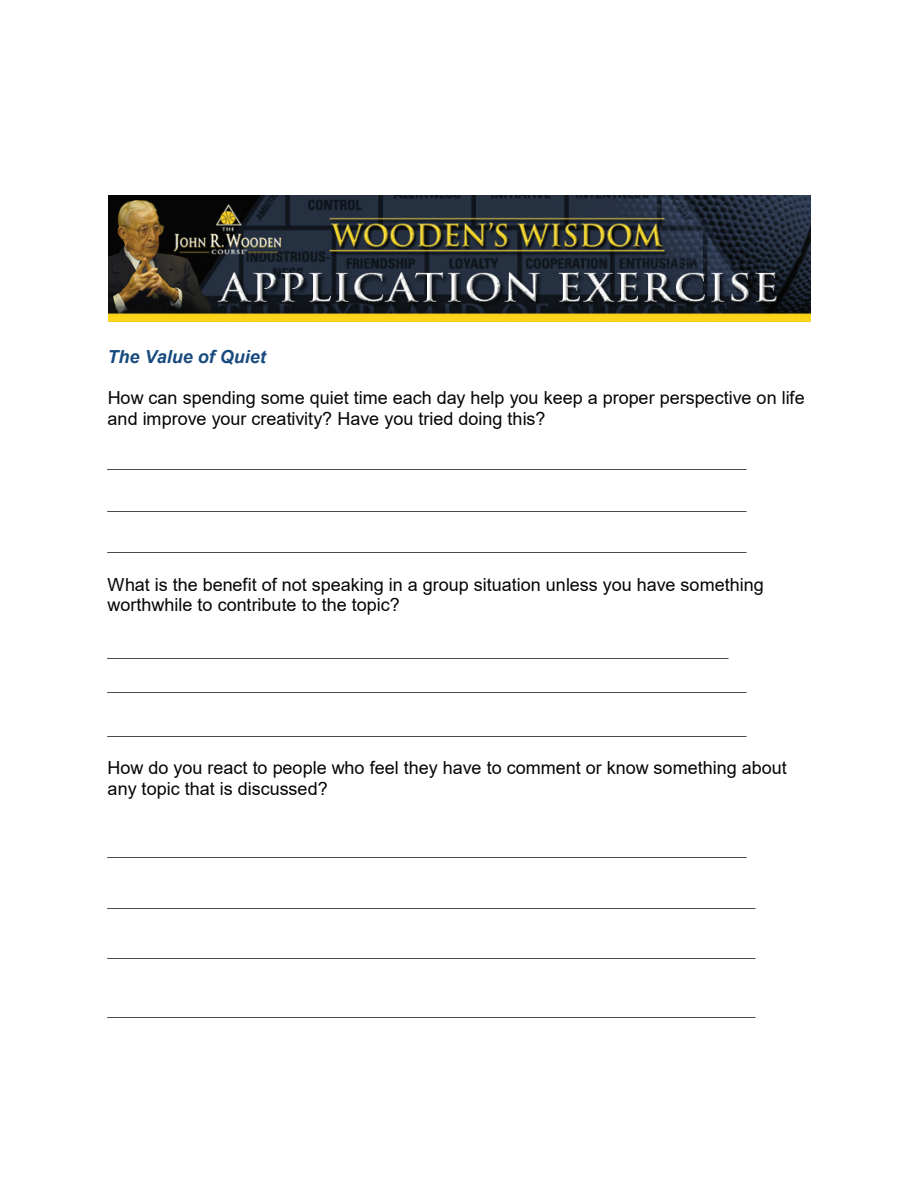
<style>
.page{position:relative;width:918px;height:1188px;background:#fff}
.page>*{position:absolute;margin:0;border:0;box-sizing:border-box;transform-origin:0 0}
.t1{font:18px/34.7px "Times New Roman";color:#050504}
.t2{font:18px/20.7px "Arial";color:#050504}
.t3{font:italic 700 18px "Arial";color:#174a7e}
</style>
<div class="page">
<img style="left:108px;top:195px;width:702px;height:126px">
<p class="t3" style="left:108px;top:345px;width:160px">The Value of Quiet</p>
<p class="t2" style="left:108px;top:388px;width:699px">How can spending some quiet time each day help you keep a proper perspective on life and improve your creativity? Have you tried doing this?</p>
<p class="t1" style="left:108px;top:442px;width:640px">_______________________________________________________________________</p>
<p class="t1" style="left:108px;top:484px;width:640px">_______________________________________________________________________</p>
<p class="t1" style="left:108px;top:525px;width:640px">_______________________________________________________________________</p>
<p class="t2" style="left:108px;top:574px;width:658px">What is the benefit of not speaking in a group situation unless you have something worthwhile to contribute to the topic?</p>
<p class="t1" style="left:108px;top:631px;width:640px">_____________________________________________________________________ _______________________________________________________________________</p>
<p class="t1" style="left:108px;top:709px;width:640px">_______________________________________________________________________</p>
<p class="t2" style="left:108px;top:758px;width:681px">How do you react to people who feel they have to comment or know something about any topic that is discussed?</p>
<p class="t1" style="left:108px;top:830px;width:641px">_______________________________________________________________________</p>
<p class="t1" style="left:108px;top:881px;width:650px">________________________________________________________________________</p>
<p class="t1" style="left:108px;top:931px;width:650px">________________________________________________________________________</p>
<p class="t1" style="left:108px;top:990px;width:650px">________________________________________________________________________</p>
</div>
